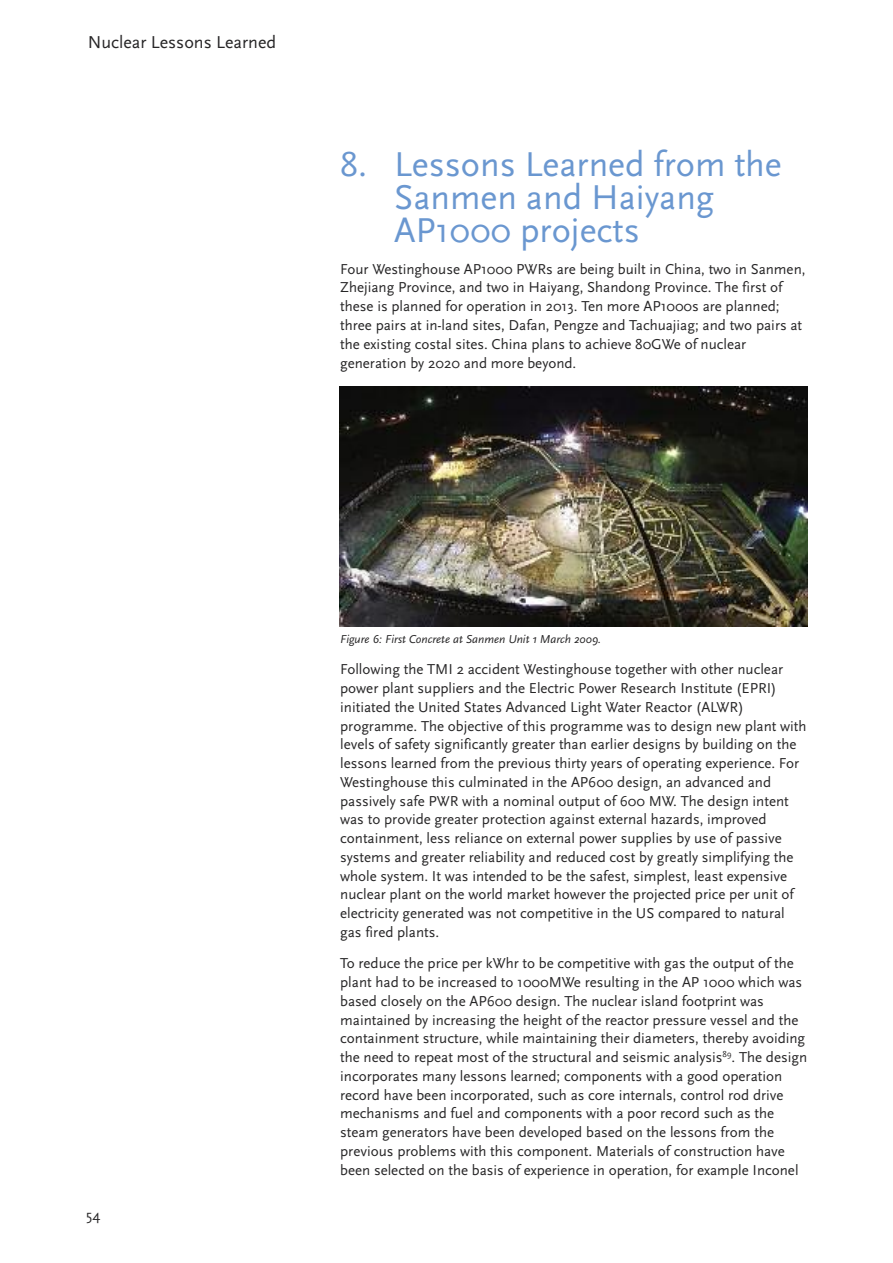
<style>
.page{position:relative;width:893px;height:1263px;background:#fff}
.page>*{position:absolute;margin:0;border:0;box-sizing:border-box;transform-origin:0 0}
.t1{font:36px/33px "AD Scala Sans Romein";color:#6a97d0}
.t2{font:18px "AD Scala Sans Romein";color:#272627}
.t3{font:15px/18.8px "AD Scala Sans Romein";color:#272627}
.t4{font:italic 12px "AD Scala Sans";color:#272627}
</style>
<div class="page">
<img style="left:340px;top:387px;width:468px;height:240px">
<p class="t2" style="left:88px;top:34px;width:190px">Nuclear Lessons Learned</p>
<h1 class="t1" style="left:394px;top:151px;width:389px;text-indent:-54px">8. Lessons Learned from the<br>Sanmen and Haiyang<br>AP1000 projects</h1>
<p class="t3" style="left:340px;top:261px;width:467px">Four Westinghouse AP1000 PWRs are being built in China, two in Sanmen, Zhejiang Province, and two in Haiyang, Shandong Province. The first of these is planned for operation in 2013. Ten more AP1000s are planned; three pairs at in-land sites, Dafan, Pengze and Tachuajiag; and two pairs at the existing costal sites. China plans to achieve 80GWe of nuclear generation by 2020 and more beyond.</p>
<p class="t3" style="left:86px;top:1207px;width:16px">54</p>
<p class="t4" style="left:340px;top:634px;width:263px">Figure 6: First Concrete at Sanmen Unit 1 March 2009.</p>
<p class="t3" style="left:340px;top:661px;width:468px">Following the TMI 2 accident Westinghouse together with other nuclear power plant suppliers and the Electric Power Research Institute (EPRI) initiated the United States Advanced Light Water Reactor (ALWR) programme. The objective of this programme was to design new plant with levels of safety significantly greater than earlier designs by building on the lessons learned from the previous thirty years of operating experience. For Westinghouse this culminated in the AP600 design, an advanced and passively safe PWR with a nominal output of 600 MW. The design intent was to provide greater protection against external hazards, improved containment, less reliance on external power supplies by use of passive systems and greater reliability and reduced cost by greatly simplifying the whole system. It was intended to be the safest, simplest, least expensive nuclear plant on the world market however the projected price per unit of electricity generated was not competitive in the US compared to natural gas fired plants.</p>
<p class="t3" style="left:340px;top:955px;width:468px">To reduce the price per kWhr to be competitive with gas the output of the plant had to be increased to 1000MWe resulting in the AP 1000 which was based closely on the AP600 design. The nuclear island footprint was maintained by increasing the height of the reactor pressure vessel and the containment structure, while maintaining their diameters, thereby avoiding the need to repeat most of the structural and seismic analysis<sup>89</sup>. The design incorporates many lessons learned; components with a good operation record have been incorporated, such as core internals, control rod drive mechanisms and fuel and components with a poor record such as the steam generators have been developed based on the lessons from the previous problems with this component. Materials of construction have been selected on the basis of experience in operation, for example Inconel</p>
</div>
